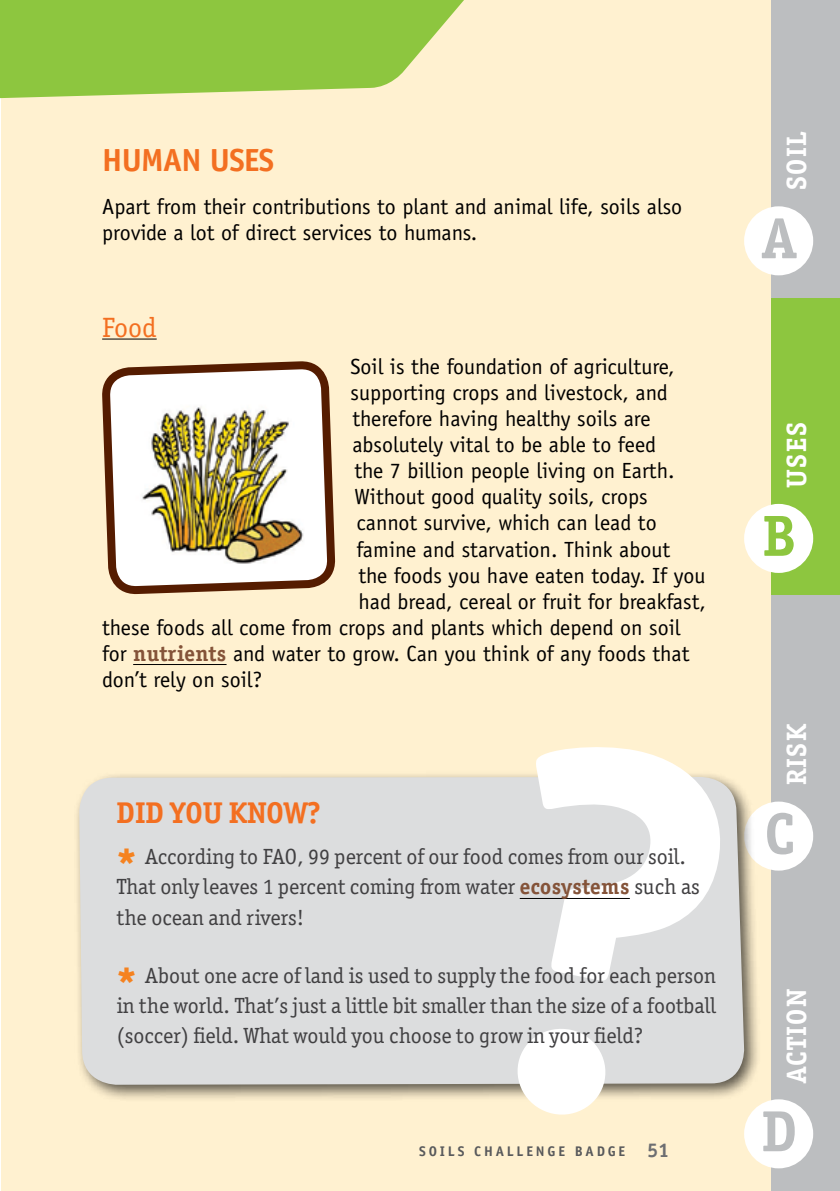
<style>
.page{position:relative;width:840px;height:1191px;background:#fff}
.page>*{position:absolute;margin:0;border:0;box-sizing:border-box;transform-origin:0 0}
.t1{font:700 58px "Officina Ser ITC Std";color:#bcbec0}
.t2{font:700 58px "Officina Ser ITC Std";color:#8dc63f}
.t3{font:700 32px "Officina Sans Std";color:#f36f21}
.t4{font:700 30px "Officina Ser ITC Std";color:#f36f21}
.t5{font:700 28px "Officina Ser ITC Std";letter-spacing:.05em;color:#fff}
.t6{font:28px "Officina Serif Std";color:#f36f21}
.t7{font:22px/26px "Officina Sans Std";color:#000}
.t8{font:22px/30px "Officina Ser ITC Std";color:#414042}
.t9{font:700 20px "Officina Sans Std";color:#6d6e71}
.t10{font:700 14px "Officina Sans Std";color:#58595b}
.s1{font-family:"Officina Ser ITC Std";font-weight:700;color:#845339}
.s2{font-weight:700;color:#845339}
</style>
<div class="page">
<div style="left:1px;top:0;width:838px;height:1191px;background:#fff1d0"></div>
<div style="left:771px;top:0;width:68px;height:298px;background:#bcbec0"></div>
<div style="left:771px;top:298px;width:68px;height:297px;background:#8dc63f"></div>
<div style="left:771px;top:595px;width:68px;height:298px;background:#bcbec0"></div>
<div style="left:771px;top:893px;width:68px;height:298px;background:#bcbec0"></div>
<div style="left:743px;top:206px;width:69px;height:69px;background:#fff;border-radius:50%"></div>
<div style="left:743px;top:504px;width:69px;height:69px;background:#fff;border-radius:50%"></div>
<div style="left:743px;top:801px;width:69px;height:69px;background:#fff;border-radius:50%"></div>
<div style="left:743px;top:1099px;width:69px;height:69px;background:#fff;border-radius:50%"></div>
<svg style="left:0;top:0;width:464px;height:99px;fill:#8dc63f"></svg>
<hr style="left:102px;top:339px;width:55px;height:1px;background:#000">
<hr style="left:133px;top:664px;width:93px;height:1px;background:#000">
<div style="left:72px;top:770px;width:689px;height:332px;background:#000;opacity:.65"></div>
<div style="left:79px;top:777px;width:665px;height:307px;background:#dcddde"></div>
<svg style="left:104px;top:0;width:228px;height:592px"></svg>
<img style="left:127px;top:400px;width:178px;height:167px">
<svg style="left:118px;top:848px;width:17px;height:16px"></svg>
<svg style="left:118px;top:967px;width:17px;height:16px"></svg>
<svg style="left:468px;top:770px;width:268px;height:332px;background:#dbdbd9"></svg>
<h2 class="t3" style="left:102px;top:140px;width:143px">HUMAN USES</h2>
<p class="t7" style="left:102px;top:193px;width:581px">Apart from their contributions to plant and animal life, soils also provide a lot of direct services to humans.</p>
<p class="t6" style="left:102px;top:311px;width:56px">Food</p>
<p class="t7" style="left:350px;top:354px;width:326px">Soil is the foundation of agriculture,</p>
<p class="t7" style="left:350px;top:380px;width:319px">supporting crops and livestock, and</p>
<p class="t7" style="left:352px;top:406px;width:299px">therefore having healthy soils are</p>
<p class="t7" style="left:352px;top:432px;width:305px">absolutely vital to be able to feed</p>
<p class="t7" style="left:354px;top:458px;width:321px">the 7 billion people living on Earth.</p>
<p class="t7" style="left:354px;top:484px;width:294px">Without good quality soils, crops</p>
<p class="t7" style="left:356px;top:510px;width:301px">cannot survive, which can lead to</p>
<p class="t7" style="left:356px;top:536px;width:315px">famine and starvation. Think about</p>
<p class="t7" style="left:358px;top:562px;width:348px">the foods you have eaten today. If you</p>
<p class="t7" style="left:358px;top:588px;width:349px">had bread, cereal or fruit for breakfast,</p>
<p class="t7" style="left:102px;top:614px;width:579px">these foods all come from crops and plants which depend on soil</p>
<p class="t7" style="left:102px;top:640px;width:588px">for <span class="s1">nutrients</span> and water to grow. Can you think of any foods that</p>
<p class="t7" style="left:102px;top:666px;width:161px">don’t rely on soil?</p>
<h3 class="t4" style="left:117px;top:794px;width:206px">Did you know?</h3>
<p class="t8" style="left:117px;top:842px;width:584px;text-indent:28px">According to FAO, 99 percent of our food comes from our soil.<br>That only leaves 1 percent coming from water <span class="s2">ecosystems</span> such as the ocean and rivers!</p>
<p class="t8" style="left:117px;top:960px;width:600px;text-align:justify;text-indent:28px">About one acre of land is used to supply the food for each person in the world. That’s just a little bit smaller than the size of a football (soccer) field. What would you choose to grow in your field?</p>
<p class="t10" style="left:419px;top:1142px;width:10px">SOILS</p>
<p class="t10" style="left:474px;top:1142px;width:11px">CHALLENGE</p>
<p class="t10" style="left:574px;top:1142px;width:11px">BADGE</p>
<p class="t9" style="left:646px;top:1137px;width:24px">51</p>
<p class="t5" style="left:778px;top:190px;width:60px;rotate:-90deg">soil</p>
<h1 class="t1" style="left:762px;top:203px;width:35px">a</h1>
<p class="t5" style="left:778px;top:487px;width:67px;rotate:-90deg">uses</p>
<h1 class="t2" style="left:762px;top:500px;width:35px">b</h1>
<p class="t5" style="left:778px;top:785px;width:63px;rotate:-90deg">risk</p>
<h1 class="t1" style="left:764px;top:798px;width:31px">c</h1>
<p class="t5" style="left:778px;top:1083px;width:96px;rotate:-90deg">action</p>
<h1 class="t1" style="left:761px;top:1095px;width:37px">d</h1>
</div>
